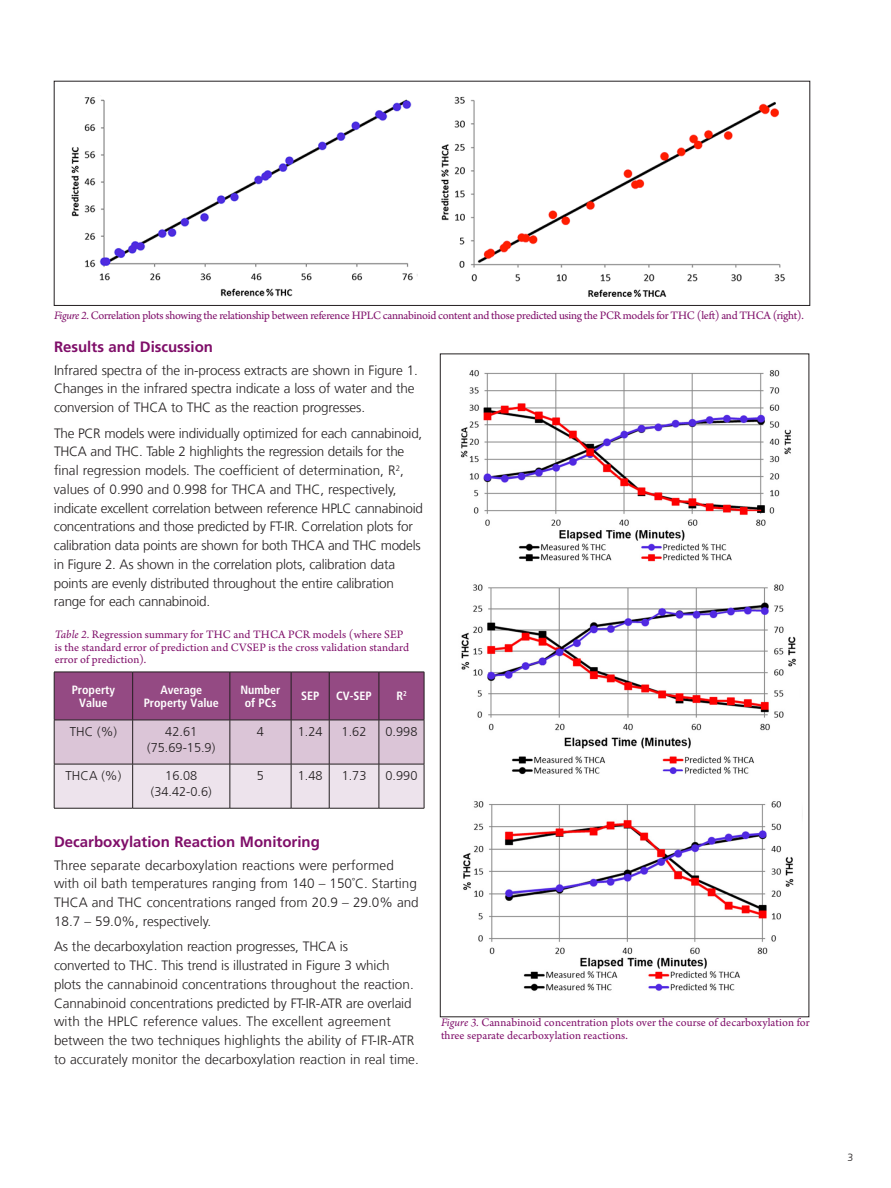
<style>
.page{position:relative;width:891px;height:1188px;background:#fff}
.page>*{position:absolute;margin:0;border:0;box-sizing:border-box;transform-origin:0 0}
.Paragraph_Head{font:700 15px "Frutiger LT Com";color:#7f0e69}
.Paragraph_Head-2{font:300 13.5px/18.8px "Frutiger LT Com";letter-spacing:-.01em;color:#231f20}
.Bulleted_Copy_Last_B{font:300 12.75px/16.5px "Frutiger LT Com";color:#231f20;text-align:center}
.Body_Copy{font:12px/12.6px "Arno Pro";letter-spacing:.005em;color:#7f0e69}
.Body_Copy-2{font:12px "Arno Pro";letter-spacing:-.02em;color:#7f0e69}
.Bulleted_Copy_Last_B-2{font:700 condensed 12px/13.5px "Frutiger LT Com";color:#fff;text-align:center}
.t1{font:300 10.5px "Frutiger LT Com";color:#231f20}
.s1{font-style:italic}
</style>
<div class="page">
<img style="left:71px;top:96px;width:714px;height:201px">
<div style="left:54px;top:81px;width:756px;height:225px;border:1px solid #231f20"></div>
<img style="left:460px;top:370px;width:331px;height:192px">
<img style="left:461px;top:584px;width:335px;height:191px">
<img style="left:463px;top:801px;width:331px;height:190px">
<svg style="left:55px;top:673px;width:369px;height:135px;background:#c6a2be"></svg>
<hr style="left:54px;top:672px;width:79px;height:1px;background:#231f20">
<hr style="left:54px;top:672px;width:1px;height:48px;background:#231f20">
<hr style="left:133px;top:672px;width:97px;height:1px;background:#231f20">
<hr style="left:132px;top:672px;width:1px;height:48px;background:#231f20">
<hr style="left:230px;top:672px;width:61px;height:1px;background:#231f20">
<hr style="left:230px;top:672px;width:1px;height:48px;background:#231f20">
<hr style="left:291px;top:672px;width:38px;height:1px;background:#231f20">
<hr style="left:291px;top:672px;width:1px;height:48px;background:#231f20">
<hr style="left:329px;top:672px;width:50px;height:1px;background:#231f20">
<hr style="left:329px;top:672px;width:1px;height:48px;background:#231f20">
<hr style="left:54px;top:720px;width:79px;height:1px;background:#231f20">
<hr style="left:54px;top:720px;width:1px;height:44px;background:#231f20">
<hr style="left:133px;top:720px;width:97px;height:1px;background:#231f20">
<hr style="left:132px;top:720px;width:1px;height:44px;background:#231f20">
<hr style="left:230px;top:720px;width:61px;height:1px;background:#231f20">
<hr style="left:230px;top:720px;width:1px;height:44px;background:#231f20">
<hr style="left:291px;top:720px;width:38px;height:1px;background:#231f20">
<hr style="left:291px;top:720px;width:1px;height:44px;background:#231f20">
<hr style="left:329px;top:720px;width:50px;height:1px;background:#231f20">
<hr style="left:329px;top:720px;width:1px;height:44px;background:#231f20">
<hr style="left:54px;top:764px;width:79px;height:1px;background:#231f20">
<hr style="left:54px;top:764px;width:1px;height:44px;background:#231f20">
<hr style="left:133px;top:764px;width:97px;height:1px;background:#231f20">
<hr style="left:132px;top:764px;width:1px;height:44px;background:#231f20">
<hr style="left:230px;top:764px;width:61px;height:1px;background:#231f20">
<hr style="left:230px;top:764px;width:1px;height:44px;background:#231f20">
<hr style="left:291px;top:764px;width:38px;height:1px;background:#231f20">
<hr style="left:291px;top:764px;width:1px;height:44px;background:#231f20">
<hr style="left:329px;top:764px;width:50px;height:1px;background:#231f20">
<hr style="left:329px;top:764px;width:1px;height:44px;background:#231f20">
<hr style="left:54px;top:808px;width:79px;height:1px;background:#231f20">
<hr style="left:133px;top:808px;width:97px;height:1px;background:#231f20">
<hr style="left:230px;top:808px;width:61px;height:1px;background:#231f20">
<hr style="left:291px;top:808px;width:38px;height:1px;background:#231f20">
<hr style="left:329px;top:808px;width:50px;height:1px;background:#231f20">
<hr style="left:379px;top:720px;width:1px;height:44px;background:#231f20">
<hr style="left:424px;top:720px;width:1px;height:44px;background:#231f20">
<hr style="left:379px;top:764px;width:45px;height:1px;background:#231f20">
<hr style="left:379px;top:764px;width:1px;height:44px;background:#231f20">
<hr style="left:424px;top:764px;width:1px;height:44px;background:#231f20">
<hr style="left:379px;top:808px;width:45px;height:1px;background:#231f20">
<hr style="left:379px;top:672px;width:45px;height:1px;background:#231f20">
<hr style="left:379px;top:672px;width:1px;height:48px;background:#231f20">
<hr style="left:424px;top:672px;width:1px;height:48px;background:#231f20">
<hr style="left:379px;top:720px;width:45px;height:1px;background:#231f20">
<p class="Body_Copy-2" style="left:54px;top:308px;width:751px"><span class="s1">Figure 2.</span> Correlation plots showing the relationship between reference HPLC cannabinoid content and those predicted using the PCR models for THC (left) and THCA (right).</p>
<p class="Paragraph_Head" style="left:54px;top:338px;width:161px">Results and Discussion</p>
<p class="Paragraph_Head-2" style="left:54px;top:361px;width:365px">Infrared spectra of the in-process extracts are shown in Figure 1.<br>Changes in the infrared spectra indicate a loss of water and the conversion of THCA to THC as the reaction progresses.</p>
<p class="Paragraph_Head-2" style="left:54px;top:424px;width:371px">The PCR models were individually optimized for each cannabinoid, THCA and THC. Table 2 highlights the regression details for the final regression models. The coefficient of determination, R<sup>2</sup>, values of 0.990 and 0.998 for THCA and THC, respectively, indicate excellent correlation between reference HPLC cannabinoid concentrations and those predicted by FT-IR. Correlation plots for calibration data points are shown for both THCA and THC models in Figure 2. As shown in the correlation plots, calibration data points are evenly distributed throughout the entire calibration range for each cannabinoid.</p>
<p class="Body_Copy" style="left:55px;top:629px;width:356px"><span class="s1">Table 2.</span> Regression summary for THC and THCA PCR models (where SEP is the standard error of prediction and CVSEP is the cross validation standard error of prediction).</p>
<p class="Bulleted_Copy_Last_B-2" style="left:72px;top:683px;width:45px">Property<br>Value</p>
<p class="Bulleted_Copy_Last_B-2" style="left:144px;top:683px;width:77px">Average<br>Property Value</p>
<p class="Bulleted_Copy_Last_B-2" style="left:240px;top:683px;width:42px">Number of PCs</p>
<p class="Bulleted_Copy_Last_B-2" style="left:301px;top:690px;width:20px">SEP</p>
<p class="Bulleted_Copy_Last_B-2" style="left:336px;top:690px;width:37px">CV-SEP</p>
<p class="Bulleted_Copy_Last_B-2" style="left:396px;top:690px;width:12px">R<sup>2</sup></p>
<p class="Bulleted_Copy_Last_B" style="left:70px;top:723px;width:49px">THC (%)</p>
<p class="Bulleted_Copy_Last_B" style="left:147px;top:723px;width:70px">42.61 (75.69-15.9)</p>
<p class="Bulleted_Copy_Last_B" style="left:257px;top:723px;width:9px">4</p>
<p class="Bulleted_Copy_Last_B" style="left:298px;top:723px;width:26px">1.24</p>
<p class="Bulleted_Copy_Last_B" style="left:342px;top:723px;width:26px">1.62</p>
<p class="Bulleted_Copy_Last_B" style="left:386px;top:723px;width:33px">0.998</p>
<p class="Bulleted_Copy_Last_B" style="left:66px;top:767px;width:57px">THCA (%)</p>
<p class="Bulleted_Copy_Last_B" style="left:151px;top:767px;width:62px">16.08 (34.42-0.6)</p>
<p class="Bulleted_Copy_Last_B" style="left:257px;top:767px;width:9px">5</p>
<p class="Bulleted_Copy_Last_B" style="left:298px;top:767px;width:26px">1.48</p>
<p class="Bulleted_Copy_Last_B" style="left:342px;top:767px;width:26px">1.73</p>
<p class="Bulleted_Copy_Last_B" style="left:386px;top:767px;width:33px">0.990</p>
<p class="Paragraph_Head" style="left:54px;top:833px;width:267px">Decarboxylation Reaction Monitoring</p>
<p class="Paragraph_Head-2" style="left:54px;top:856px;width:366px">Three separate decarboxylation reactions were performed with oil bath temperatures ranging from 140 – 150˚C. Starting THCA and THC concentrations ranged from 20.9 – 29.0% and 18.7 – 59.0%, respectively.</p>
<p class="Paragraph_Head-2" style="left:54px;top:937px;width:366px">As the decarboxylation reaction progresses, THCA is<br>converted to THC. This trend is illustrated in Figure 3 which plots the cannabinoid concentrations throughout the reaction.<br>Cannabinoid concentrations predicted by FT-IR-ATR are overlaid with the HPLC reference values. The excellent agreement between the two techniques highlights the ability of FT-IR-ATR to accurately monitor the decarboxylation reaction in real time.</p>
<p class="Body_Copy" style="left:441px;top:1017px;width:370px"><span class="s1">Figure 3.</span> Cannabinoid concentration plots over the course of decarboxylation for three separate decarboxylation reactions.</p>
<p class="t1" style="left:848px;top:1151px;width:7px">3</p>
</div>
